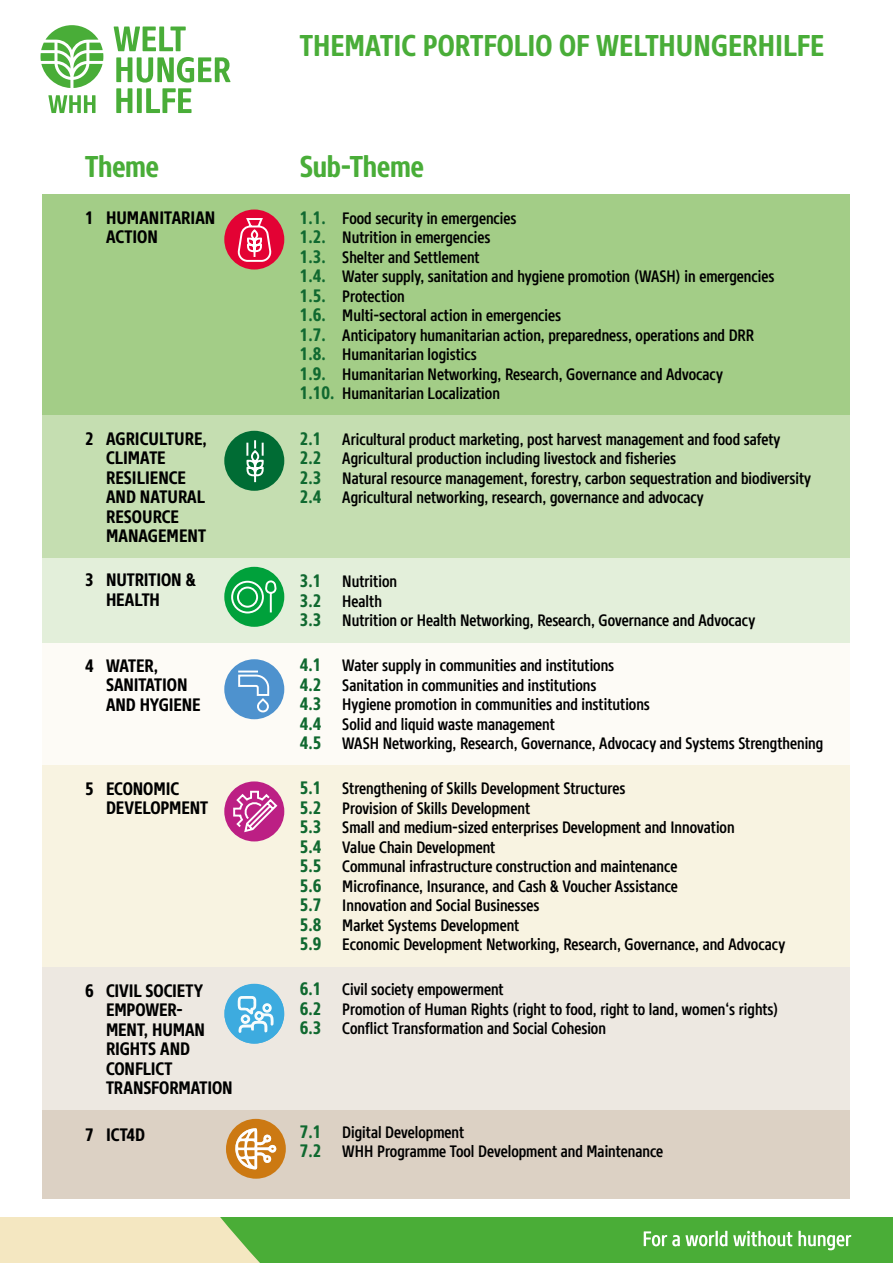
<style>
.page{position:relative;width:893px;height:1263px;background:#fff}
.page>*{position:absolute;margin:0;border:0;box-sizing:border-box;transform-origin:0 0}
.t1{font:30px "CORESANSWHHHEADNR Cn Bd";color:#49ad38}
.t2{font:18px/19.5px "CORESANSWHHHEADNR Cn Bd";letter-spacing:-.005em;color:#000}
.t3{font:16.5px/19.5px "CORESANSWHHSUBNR Cn Md";color:#000}
.s1{font-family:"CORESANSWHHHEADNR Cn Bd";font-size:18px;color:#106930}
</style>
<div class="page">
<div style="left:42px;top:1110px;width:808px;height:89px;background:#dcd1c4"></div>
<div style="left:42px;top:967px;width:808px;height:143px;background:#ede8e1"></div>
<div style="left:42px;top:765px;width:808px;height:202px;background:#f8f3e1"></div>
<div style="left:42px;top:643px;width:808px;height:122px;background:#fdfbf6"></div>
<div style="left:42px;top:557px;width:808px;height:86px;background:#e3efda"></div>
<div style="left:42px;top:194px;width:808px;height:221px;background:#a3cd87"></div>
<div style="left:0;top:1218px;width:893px;height:45px;background:#f4e7c1"></div>
<div style="left:42px;top:415px;width:808px;height:142px;background:#c5deb1"></div>
<svg style="left:41px;top:25px;width:189px;height:88px"></svg>
<svg style="left:221px;top:1218px;width:672px;height:45px;background:#56b142"></svg>
<div style="left:224px;top:431px;width:60px;height:60px;background:#006c34;border-radius:50%"></div>
<svg style="left:246px;top:440px;width:18px;height:43px"></svg>
<div style="left:224px;top:209px;width:60px;height:60px;background:#e30234;border-radius:50%"></div>
<svg style="left:238px;top:218px;width:34px;height:44px"></svg>
<div style="left:224px;top:567px;width:60px;height:60px;background:#00a13b;border-radius:50%"></div>
<svg style="left:231px;top:580px;width:46px;height:34px"></svg>
<div style="left:224px;top:781px;width:60px;height:60px;background:#bc1f84;border-radius:50%"></div>
<svg style="left:232px;top:790px;width:47px;height:43px"></svg>
<div style="left:224px;top:659px;width:60px;height:60px;background:#4e92ce;border-radius:50%"></div>
<svg style="left:238px;top:670px;width:32px;height:43px"></svg>
<svg style="left:225px;top:984px;width:59px;height:60px"></svg>
<svg style="left:226px;top:1119px;width:60px;height:60px"></svg>
<h1 class="t1" style="left:85px;top:147px;width:75px">Theme</h1>
<p class="t2" style="left:106px;top:208px;width:111px;text-indent:-21px">1 HUMANITARIAN<br>ACTION</p>
<p class="t2" style="left:106px;top:429px;width:102px;text-indent:-21px">2 AGRICULTURE,<br>CLIMATE<br>RESILIENCE<br>AND NATURAL<br>RESOURCE<br>MANAGEMENT</p>
<p class="t2" style="left:106px;top:570px;width:91px;text-indent:-21px">3 NUTRITION &amp;<br>HEALTH</p>
<p class="t2" style="left:106px;top:656px;width:96px;text-indent:-21px">4 WATER,<br>SANITATION<br>AND HYGIENE</p>
<p class="t2" style="left:106px;top:779px;width:104px;text-indent:-21px">5 ECONOMIC<br>DEVELOPMENT</p>
<p class="t2" style="left:106px;top:981px;width:128px;text-indent:-21px">6 CIVIL SOCIETY<br>EMPOWER-<br>MENT, HUMAN<br>RIGHTS AND<br>CONFLICT<br>TRANSFORMATION</p>
<p class="t2" style="left:85px;top:1125px;width:61px">7 ICT4D</p>
<h1 class="t1" style="left:300px;top:26px;width:526px">THEMATIC PORTFOLIO OF WELTHUNGERHILFE</h1>
<h1 class="t1" style="left:300px;top:147px;width:125px">Sub-Theme</h1>
<p class="t3" style="left:300px;top:208px;width:476px"><span class="s1">1.1.</span> Food security in emergencies<br><span class="s1">1.2.</span> Nutrition in emergencies<br><span class="s1">1.3.</span> Shelter and Settlement<br><span class="s1">1.4.</span> Water supply, sanitation and hygiene promotion (WASH) in emergencies <span class="s1">1.5.</span> Protection<br><span class="s1">1.6.</span> Multi-sectoral action in emergencies<br><span class="s1">1.7.</span> Anticipatory humanitarian action, preparedness, operations and DRR <span class="s1">1.8.</span> Humanitarian logistics<br><span class="s1">1.9.</span> Humanitarian Networking, Research, Governance and Advocacy<br><span class="s1">1.10.</span> Humanitarian Localization</p>
<p class="t3" style="left:300px;top:429px;width:513px"><span class="s1">2.1</span> Aricultural product marketing, post harvest management and food safety<br><span class="s1">2.2</span> Agricultural production including livestock and fisheries<br><span class="s1">2.3</span> Natural resource management, forestry, carbon sequestration and biodiversity <span class="s1">2.4</span> Agricultural networking, research, governance and advocacy</p>
<p class="t3" style="left:300px;top:572px;width:457px"><span class="s1">3.1</span> Nutrition<br><span class="s1">3.2</span> Health<br><span class="s1">3.3</span> Nutrition or Health Networking, Research, Governance and Advocacy</p>
<p class="t3" style="left:300px;top:656px;width:525px"><span class="s1">4.1</span> Water supply in communities and institutions<br><span class="s1">4.2</span> Sanitation in communities and institutions<br><span class="s1">4.3</span> Hygiene promotion in communities and institutions<br><span class="s1">4.4</span> Solid and liquid waste management<br><span class="s1">4.5</span> WASH Networking, Research, Governance, Advocacy and Systems Strengthening</p>
<p class="t3" style="left:300px;top:779px;width:487px"><span class="s1">5.1</span> Strengthening of Skills Development Structures<br><span class="s1">5.2</span> Provision of Skills Development<br><span class="s1">5.3</span> Small and medium-sized enterprises Development and Innovation<br><span class="s1">5.4</span> Value Chain Development<br><span class="s1">5.5</span> Communal infrastructure construction and maintenance<br><span class="s1">5.6</span> Microfinance, Insurance, and Cash &amp; Voucher Assistance<br><span class="s1">5.7</span> Innovation and Social Businesses<br><span class="s1">5.8</span> Market Systems Development<br><span class="s1">5.9</span> Economic Development Networking, Research, Governance, and Advocacy</p>
<p class="t3" style="left:300px;top:980px;width:481px"><span class="s1">6.1</span> Civil society empowerment<br><span class="s1">6.2</span> Promotion of Human Rights (right to food, right to land, women‘s rights)<br><span class="s1">6.3</span> Conflict Transformation and Social Cohesion</p>
<p class="t3" style="left:300px;top:1122px;width:365px"><span class="s1">7.1</span> Digital Development<br><span class="s1">7.2</span> WHH Programme Tool Development and Maintenance</p>
</div>
